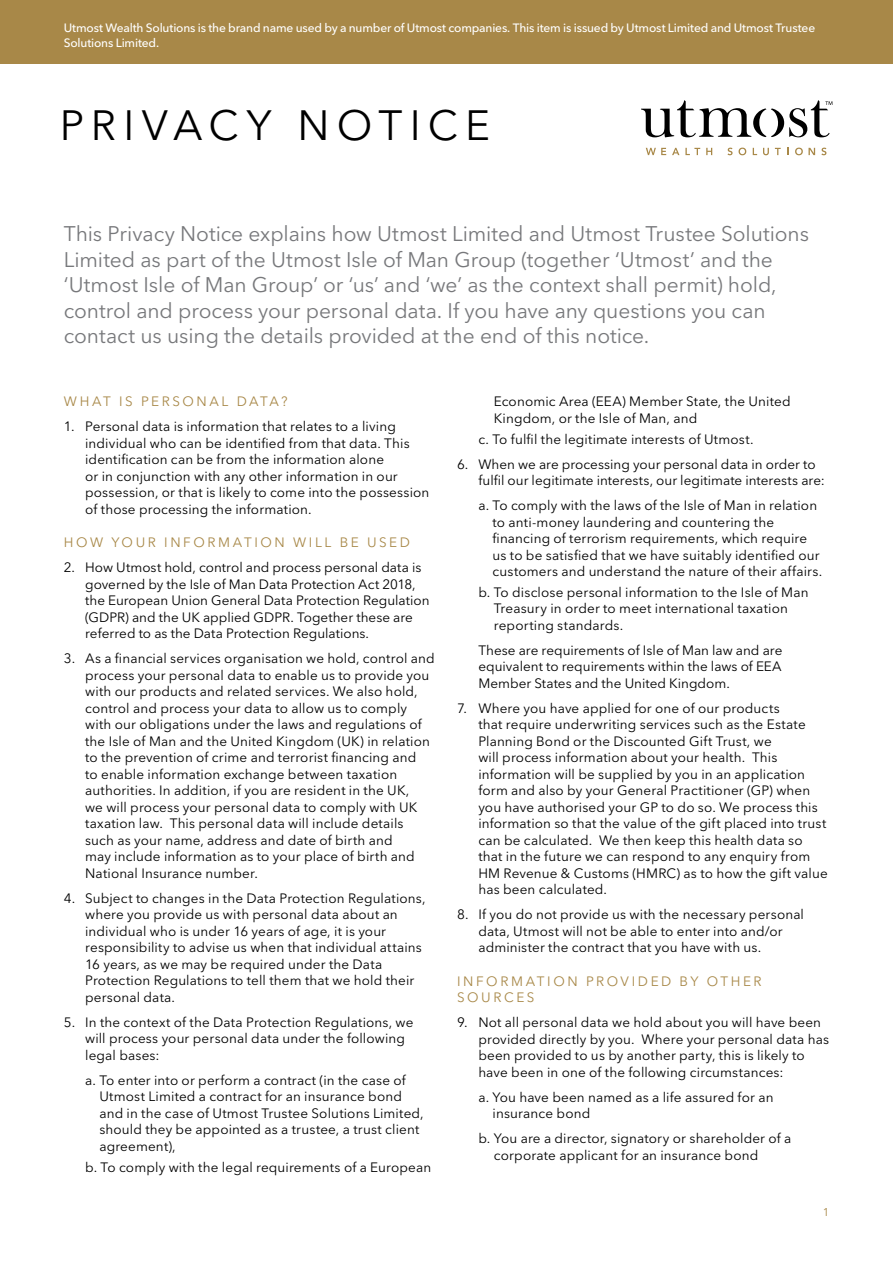
<style>
.page{position:relative;width:893px;height:1263px;background:#fff}
.page>*{position:absolute;margin:0;border:0;box-sizing:border-box;transform-origin:0 0}
.t1{font:42px "Avenir Next LT Pro";letter-spacing:.175em;color:#000}
.t2{font:21px/25.5px "Avenir Next LT Pro";letter-spacing:-.005em;color:#77787b}
.t3{font:13.5px/16.5px "Avenir Next LT Pro";letter-spacing:.01em;color:#000}
.t4{font:13.5px "Avenir Next LT Pro";letter-spacing:.195em;color:#a88848}
.t5{font:500 12px/14.4px "Avenir Next LT Pro";letter-spacing:-.015em;color:#fff}
.t6{font:11.25px "Avenir Next LT Pro";color:#a88848}
</style>
<div class="page">
<div style="left:0;top:0;width:893px;height:64px;background:#a88848"></div>
<svg style="left:641px;top:100px;width:191px;height:37px"></svg>
<svg style="left:646px;top:148px;width:20px;height:7px"></svg>
<svg style="left:672px;top:148px;width:7px;height:7px"></svg>
<svg style="left:685px;top:148px;width:15px;height:7px"></svg>
<svg style="left:706px;top:148px;width:6px;height:7px"></svg>
<svg style="left:727px;top:148px;width:5px;height:7px"></svg>
<svg style="left:739px;top:148px;width:7px;height:7px"></svg>
<svg style="left:763px;top:148px;width:6px;height:7px"></svg>
<svg style="left:775px;top:148px;width:6px;height:7px"></svg>
<svg style="left:787px;top:148px;width:2px;height:7px"></svg>
<svg style="left:795px;top:148px;width:20px;height:7px"></svg>
<svg style="left:821px;top:148px;width:5px;height:7px"></svg>
<p class="t5" style="left:64px;top:21px;width:753px">Utmost Wealth Solutions is the brand name used by a number of Utmost companies. This item is issued by Utmost Limited and Utmost Trustee<br>Solutions Limited.</p>
<h1 class="t1" style="left:60px;top:101px;width:432px">Privacy Notice</h1>
<p class="t2" style="left:64px;top:221px;width:747px">This Privacy Notice explains how Utmost Limited and Utmost Trustee Solutions Limited as part of the Utmost Isle of Man Group (together ‘Utmost’ and the ‘Utmost Isle of Man Group’ or ‘us’ and ‘we’ as the context shall permit) hold, control and process your personal data. If you have any questions you can contact us using the details provided at the end of this notice.</p>
<p class="t4" style="left:64px;top:394px;width:39px">WHAT</p>
<p class="t4" style="left:119px;top:394px;width:141px">I S PER SONAL DATA</p>
<p class="t4" style="left:281px;top:394px;width:8px">?</p>
<p class="t3" style="left:85px;top:418px;width:346px;text-indent:-21px">1. Personal data is information that relates to a living individual who can be identified from that data. This identification can be from the information alone<br>or in conjunction with any other information in our possession, or that is likely to come into the possession of those processing the information.</p>
<p class="t4" style="left:64px;top:535px;width:180px">HOW YO UR INFOR MATIO</p>
<p class="t4" style="left:275px;top:535px;width:137px">N WI LL BE USE D</p>
<p class="t3" style="left:85px;top:559px;width:346px;text-indent:-21px">2. How Utmost hold, control and process personal data is governed by the Isle of Man Data Protection Act 2018, the European Union General Data Protection Regulation (GDPR) and the UK applied GDPR. Together these are referred to as the Data Protection Regulations.</p>
<p class="t3" style="left:85px;top:650px;width:351px;text-indent:-21px">3. As a financial services organisation we hold, control and process your personal data to enable us to provide you with our products and related services. We also hold, control and process your data to allow us to comply with our obligations under the laws and regulations of the Isle of Man and the United Kingdom (UK) in relation to the prevention of crime and terrorist financing and<br>to enable information exchange between taxation authorities. I n addition, if you are resident in the UK,<br>we will process your personal data to comply with UK taxation law. This personal data will include details such as your name, address and date of birth and<br>may include information as to your place of birth and National I nsurance number.</p>
<p class="t3" style="left:85px;top:890px;width:342px;text-indent:-21px">4. Subject to changes in the Data Protection Regulations, where you provide us with personal data about an individual who is under 16 years of age, it is your responsibility to advise us when that individual attains 16 years, as we may be required under the Data Protection Regulations to tell them that we hold their personal data.</p>
<p class="t3" style="left:85px;top:1014px;width:330px;text-indent:-21px">5. I n the context of the Data Protection Regulations, we will process your personal data under the following legal bases:</p>
<p class="t3" style="left:99px;top:1072px;width:326px;text-indent:-14px">a. To enter into or perform a contract (in the case of Utmost Limited a contract for an insurance bond and in the case of Utmost Trustee Solutions Limited, should they be appointed as a trustee, a trust client agreement),</p>
<p class="t3" style="left:85px;top:1159px;width:348px">b. To comply with the legal requirements of a European</p>
<p class="t3" style="left:494px;top:393px;width:298px;text-indent:128px">) Member State, the United<br>Kingdom, or the Isle of Man, and</p>
<p class="t3" style="left:478px;top:431px;width:277px">c. To fulfil the legitimate interests of Utmost.</p>
<p class="t3" style="left:478px;top:456px;width:348px;text-indent:-21px">6. When we are processing your personal data in order to fulfil our legitimate interests, our legitimate interests are:</p>
<p class="t3" style="left:493px;top:497px;width:331px;text-indent:-14px">a. To comply with the laws of the Isle of Man in relation to anti-money laundering and countering the financing of terrorism requirements, which require us to be satisfied that we have suitably identified our customers and understand the nature of their affairs.</p>
<p class="t3" style="left:494px;top:584px;width:316px;text-indent:-15px">b. To disclose personal information to the Isle of Man<br>Treasury in order to meet international taxation reporting standards.</p>
<p class="t3" style="left:457px;top:642px;width:11px">T</p>
<p class="t3" style="left:494px;top:393px;width:112px">Economic Area (EEA</p>
<p class="t3" style="left:478px;top:642px;width:305px;text-indent:8px">hese are requirements of Isle of Man law and are equivalent to requirements within the laws of EEA<br>Member States and the United Kingdom.</p>
<p class="t3" style="left:478px;top:700px;width:351px;text-indent:-21px">7. Where you have applied for one of our products<br>that require underwriting services such as the Estate Planning Bond or the Discounted Gift Trust, we<br>will process information about your health. This information will be supplied by you in an application form and also by your General Practitioner (GP) when you have authorised your GP to do so. We process this information so that the value of the gift placed into trust can be calculated. We then keep this health data so that in the future we can respond to any enquiry from HM Revenue &amp; Customs (HMRC) as to how the gift value has been calculated.</p>
<p class="t3" style="left:478px;top:906px;width:327px;text-indent:-21px">8. If you do not provide us with the necessary personal data, Utmost will not be able to enter into and/or administer the contract that you have with us.</p>
<p class="t4" style="left:457px;top:973px;width:80px">I NFOR MATIO</p>
<p class="t4" style="left:567px;top:973px;width:39px">N PROVI</p>
<p class="t4" style="left:638px;top:973px;width:115px">DED BY OT HER</p>
<p class="t4" style="left:457px;top:990px;width:48px">SOURCE</p>
<p class="t4" style="left:527px;top:990px;width:9px">S</p>
<p class="t3" style="left:478px;top:1014px;width:352px;text-indent:-21px">9. Not all personal data we hold about you will have been provided directly by you. Where your personal data has been provided to us by another party, this is likely to have been in one of the following circumstances:</p>
<p class="t3" style="left:493px;top:1089px;width:282px;text-indent:-14px">a. You have been named as a life assured for an insurance bond</p>
<p class="t3" style="left:494px;top:1130px;width:299px;text-indent:-15px">b. You are a director, signatory or shareholder of a corporate applicant for an insurance bond</p>
<p class="t6" style="left:823px;top:1205px;width:8px">1</p>
</div>
